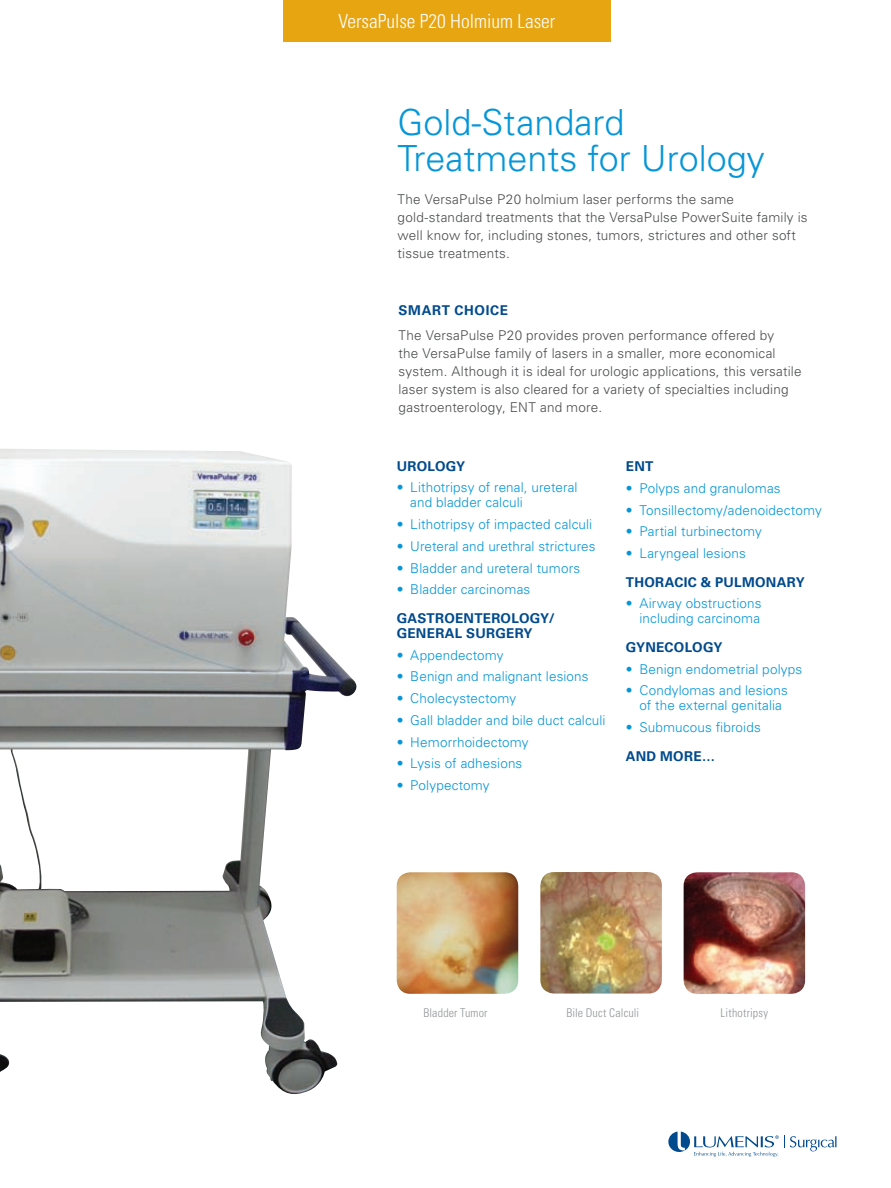
<style>
.page{position:relative;width:891px;height:1188px;background:#fff}
.page>*{position:absolute;margin:0;border:0;box-sizing:border-box;transform-origin:0 0}
.t1{font:300 36px/36px "Univers";color:#0696d7}
.t2{font:300 condensed 19.5px "Univers";color:#fff}
.t3{font:300 13.5px/15px "Univers";letter-spacing:.01em;color:#0696d7}
.t4{font:300 13.5px/18px "Univers";letter-spacing:.015em;color:#4b4c4d}
.t5{font:700 13.5px/15px "Univers";letter-spacing:.02em;color:#004a8d}
.t6{font:700 13.5px "Univers";letter-spacing:.05em;color:#004a8d}
.t7{font:300 condensed 12px "Univers";letter-spacing:.015em;color:#939598}
</style>
<div class="page">
<div style="left:283px;top:0;width:328px;height:41px;background:#e7a512"></div>
<svg style="left:668px;top:1132px;width:168px;height:25px"></svg>
<img style="left:684px;top:872px;width:121px;height:122px">
<img style="left:397px;top:872px;width:121px;height:122px">
<img style="left:540px;top:872px;width:122px;height:122px">
<img style="left:0;top:449px;width:357px;height:645px">
<h2 class="t2" style="left:338px;top:9px;width:218px">VersaPulse P20 Holmium Laser</h2>
<h1 class="t1" style="left:398px;top:104px;width:369px">Gold-Standard<br>Treatments for Urology</h1>
<p class="t4" style="left:398px;top:190px;width:412px">The VersaPulse P20 holmium laser performs the same gold-standard treatments that the VersaPulse PowerSuite family is well know for, including stones, tumors, strictures and other soft tissue treatments.</p>
<p class="t6" style="left:399px;top:303px;width:111px">SMART CHOICE</p>
<p class="t4" style="left:399px;top:326px;width:404px">The VersaPulse P20 provides proven performance offered by<br>the VersaPulse family of lasers in a smaller, more economical system. Although it is ideal for urologic applications, this versatile laser system is also cleared for a variety of specialties including gastroenterology, ENT and more.</p>
<p class="t5" style="left:397px;top:458px;width:70px">UROLOGY</p>
<p class="t3" style="left:410px;top:480px;width:169px;text-indent:-14px">• Lithotripsy of renal, ureteral and bladder calculi</p>
<p class="t3" style="left:397px;top:517px;width:197px">• Lithotripsy of impacted calculi</p>
<p class="t3" style="left:397px;top:539px;width:200px">• Ureteral and urethral strictures</p>
<p class="t3" style="left:397px;top:560px;width:185px">• Bladder and ureteral tumors</p>
<p class="t3" style="left:397px;top:582px;width:135px">• Bladder carcinomas</p>
<p class="t5" style="left:397px;top:611px;width:160px">GASTROENTEROLOGY/<br>GENERAL SURGERY</p>
<p class="t3" style="left:397px;top:647px;width:108px">• Appendectomy</p>
<p class="t3" style="left:397px;top:669px;width:193px">• Benign and malignant lesions</p>
<p class="t3" style="left:397px;top:691px;width:121px">• Cholecystectomy</p>
<p class="t3" style="left:397px;top:713px;width:210px">• Gall bladder and bile duct calculi</p>
<p class="t3" style="left:397px;top:734px;width:133px">• Hemorrhoidectomy</p>
<p class="t3" style="left:397px;top:756px;width:127px">• Lysis of adhesions</p>
<p class="t3" style="left:397px;top:778px;width:94px">• Polypectomy</p>
<p class="t5" style="left:626px;top:459px;width:29px">ENT</p>
<p class="t3" style="left:626px;top:481px;width:156px">• Polyps and granulomas</p>
<p class="t3" style="left:626px;top:502px;width:197px">• Tonsillectomy/adenoidectomy</p>
<p class="t3" style="left:626px;top:524px;width:137px">• Partial turbinectomy</p>
<p class="t3" style="left:626px;top:546px;width:121px">• Laryngeal lesions</p>
<p class="t5" style="left:626px;top:575px;width:123px">THORACIC &amp; PULMO</p>
<p class="t5" style="left:766px;top:575px;width:40px">NARY</p>
<p class="t3" style="left:626px;top:596px;width:137px;text-align:right">• Airway obstructions including carcinoma</p>
<p class="t5" style="left:626px;top:640px;width:98px">GYNECOLOGY</p>
<p class="t3" style="left:626px;top:661px;width:178px">• Benign endometrial polyps</p>
<p class="t3" style="left:626px;top:683px;width:163px;text-align:center">• Condylomas and lesions of the external genitalia</p>
<p class="t3" style="left:626px;top:720px;width:136px">• Submucous fibroids</p>
<p class="t5" style="left:626px;top:748px;width:91px">AND MORE…</p>
<p class="t7" style="left:423px;top:1005px;width:66px">Bladder Tumor</p>
<p class="t7" style="left:566px;top:1005px;width:74px">Bile Duct Calculi</p>
<p class="t7" style="left:721px;top:1005px;width:49px">Lithotripsy</p>
</div>
